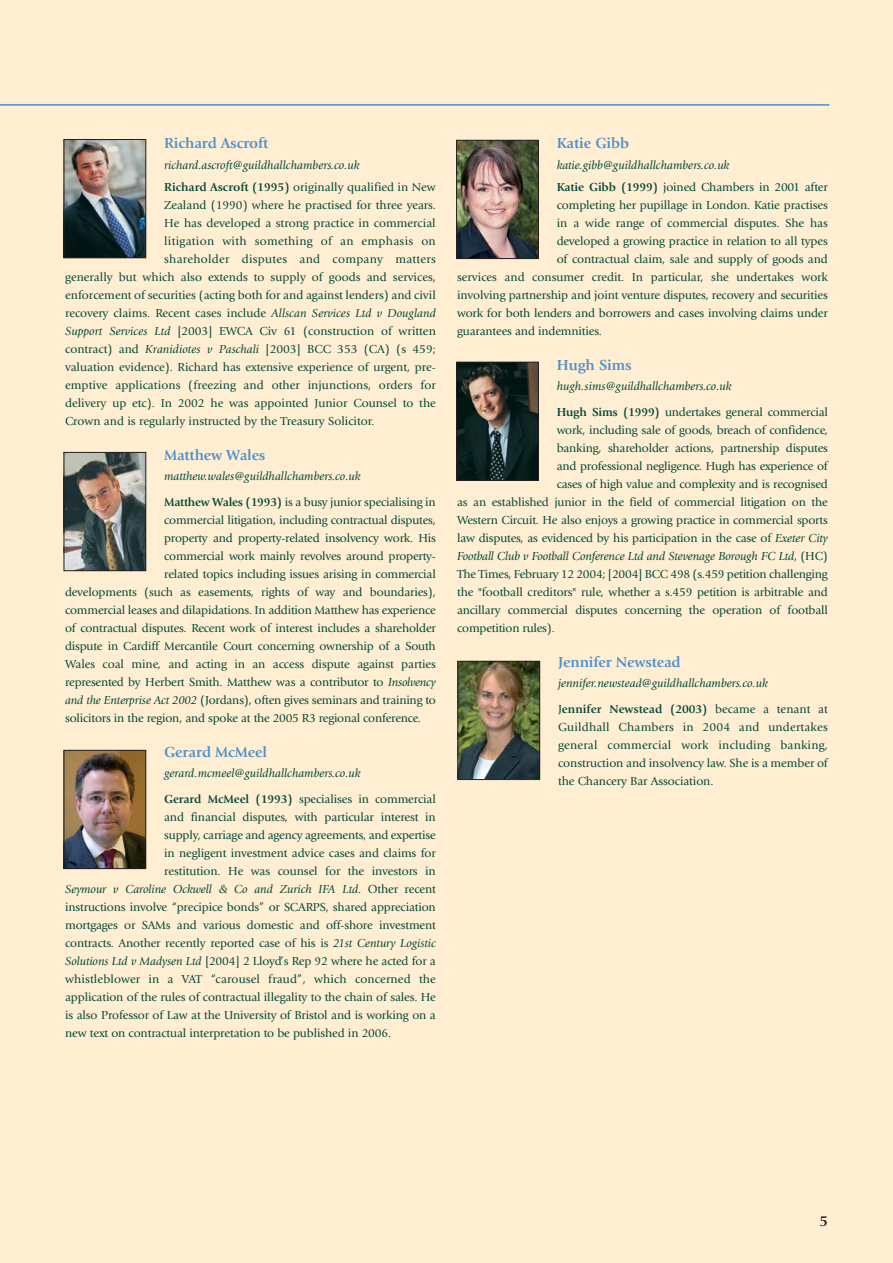
<style>
.page{position:relative;width:893px;height:1263px;background:#fff}
.page>*{position:absolute;margin:0;border:0;box-sizing:border-box;transform-origin:0 0}
.t1{font:700 15px "Giovanni";letter-spacing:-.005em;color:#4d90cd}
.t2{font:700 15px "Giovanni";color:#231f20}
.t3{font:12px/18px "Giovanni";letter-spacing:-.01em;color:#00483a;text-align:justify}
.t4{font:italic 12px/25.8px "Giovanni";letter-spacing:-.005em;color:#00483a}
.t5{font:12px "Giovanni";letter-spacing:.01em;color:#00483a}
.t6{font:12px "Giovanni";letter-spacing:.025em;color:#00483a}
.t7{font:12px "Giovanni";letter-spacing:.02em;color:#00483a}
.s1{font-weight:700;font-style:normal}
.s2{font-style:normal}
.s3{font-style:italic}
</style>
<div class="page">
<div style="left:0;top:0;width:892px;height:1263px;background:#ffeed1"></div>
<img style="left:66px;top:141px;width:78px;height:115px">
<div style="left:64px;top:139px;width:82px;height:119px;border:1px solid #231f20"></div>
<img style="left:66px;top:454px;width:78px;height:115px">
<div style="left:64px;top:452px;width:82px;height:119px;border:1px solid #231f20"></div>
<img style="left:66px;top:752px;width:78px;height:115px">
<div style="left:64px;top:750px;width:82px;height:119px;border:1px solid #231f20"></div>
<img style="left:458px;top:142px;width:78px;height:115px">
<div style="left:456px;top:140px;width:82px;height:119px;border:1px solid #231f20"></div>
<img style="left:458px;top:364px;width:78px;height:115px">
<div style="left:456px;top:362px;width:82px;height:119px;border:1px solid #231f20"></div>
<img style="left:459px;top:663px;width:79px;height:115px">
<div style="left:457px;top:661px;width:83px;height:119px;border:1px solid #231f20"></div>
<hr style="left:0;top:104px;width:829px;height:2px;background:#4d90cd">
<p class="t1" style="left:164px;top:138px;width:106px">Richard Ascroft</p>
<p class="t4" style="left:164px;top:154px;width:273px;line-height:22.5px">richard.ascroft@guildhallchambers.co.uk<br><span class="s1">Richard Ascroft (1995)</span> <span class="s2">originally qualified in New</span></p>
<p class="t3" style="left:164px;top:197px;width:273px">Zealand (1990) where he practised for three years.</p>
<p class="t3" style="left:164px;top:215px;width:273px">He has developed a strong practice in commercial</p>
<p class="t6" style="left:164px;top:236px;width:273px">litigation with something of an emphasis on</p>
<p class="t7" style="left:164px;top:254px;width:273px">shareholder disputes and company matters</p>
<p class="t3" style="left:65px;top:269px;width:372px">generally but which also extends to supply of goods and services,</p>
<p class="t3" style="left:65px;top:287px;width:372px">enforcement of securities (acting both for and against lenders) and civil</p>
<p class="t3" style="left:65px;top:305px;width:372px">recovery claims. Recent cases include <span class="s3">Allscan Services Ltd v Dougland</span></p>
<p class="t3" style="left:65px;top:323px;width:372px"><span class="s3">Support Services Ltd</span> [2003] EWCA Civ 61 (construction of written</p>
<p class="t3" style="left:65px;top:341px;width:372px">contract) and <span class="s3">Kranidiotes v Paschali</span> [2003] BCC 353 (CA) (s 459;</p>
<p class="t3" style="left:65px;top:359px;width:372px">valuation evidence). Richard has extensive experience of urgent, pre-</p>
<p class="t3" style="left:65px;top:377px;width:372px">emptive applications (freezing and other injunctions, orders for</p>
<p class="t3" style="left:65px;top:395px;width:372px">delivery up etc). In 2002 he was appointed Junior Counsel to the</p>
<p class="t3" style="left:65px;top:413px;width:311px">Crown and is regularly instructed by the Treasury Solicitor.</p>
<p class="t1" style="left:164px;top:449px;width:103px">Matthew Wales</p>
<p class="t4" style="left:164px;top:464px;width:273px">matthew.wales@guildhallchambers.co.uk<br><span class="s1">Matthew Wales (1993)</span> <span class="s2">is a busy junior specialising in</span></p>
<p class="t3" style="left:164px;top:512px;width:273px">commercial litigation, including contractual disputes,</p>
<p class="t3" style="left:164px;top:530px;width:273px">property and property-related insolvency work. His</p>
<p class="t3" style="left:164px;top:548px;width:273px">commercial work mainly revolves around property-</p>
<p class="t3" style="left:164px;top:566px;width:273px">related topics including issues arising in commercial</p>
<p class="t3" style="left:65px;top:584px;width:372px">developments (such as easements, rights of way and boundaries),</p>
<p class="t3" style="left:65px;top:602px;width:372px">commercial leases and dilapidations. In addition Matthew has experience</p>
<p class="t3" style="left:65px;top:620px;width:372px">of contractual disputes. Recent work of interest includes a shareholder</p>
<p class="t3" style="left:65px;top:638px;width:372px">dispute in Cardiff Mercantile Court concerning ownership of a South</p>
<p class="t3" style="left:65px;top:656px;width:372px">Wales coal mine, and acting in an access dispute against parties</p>
<p class="t3" style="left:65px;top:674px;width:372px">represented by Herbert Smith. Matthew was a contributor to <span class="s3">Insolvency</span></p>
<p class="t3" style="left:65px;top:692px;width:372px"><span class="s3">and the Enterprise Act 2002</span> (Jordans), often gives seminars and training to</p>
<p class="t3" style="left:65px;top:710px;width:357px">solicitors in the region, and spoke at the 2005 R3 regional conference.</p>
<p class="t1" style="left:164px;top:746px;width:104px">Gerard McMeel</p>
<p class="t4" style="left:164px;top:761px;width:273px">gerard.mcmeel@guildhallchambers.co.uk<br><span class="s1">Gerard McMeel (1993)</span> <span class="s2">specialises in commercial</span></p>
<p class="t3" style="left:164px;top:809px;width:273px">and financial disputes, with particular interest in</p>
<p class="t3" style="left:164px;top:827px;width:273px">supply, carriage and agency agreements, and expertise</p>
<p class="t3" style="left:164px;top:845px;width:273px">in negligent investment advice cases and claims for</p>
<p class="t3" style="left:164px;top:863px;width:273px">restitution. He was counsel for the investors in</p>
<p class="t4" style="left:65px;top:877px;width:372px">Seymour v Caroline Ockwell &amp; Co and Zurich IFA Ltd<span class="s2">. Other recent</span></p>
<p class="t3" style="left:65px;top:899px;width:372px">instructions involve “precipice bonds” or SCARPS, shared appreciation</p>
<p class="t3" style="left:65px;top:917px;width:372px">mortgages or SAMs and various domestic and off-shore investment</p>
<p class="t3" style="left:65px;top:935px;width:372px">contracts. Another recently reported case of his is <span class="s3">21st Century Logistic</span></p>
<p class="t3" style="left:65px;top:953px;width:372px"><span class="s3">Solutions Ltd v Madysen Ltd</span> [2004] 2 Lloyd’s Rep 92 where he acted for a</p>
<p class="t5" style="left:65px;top:974px;width:372px">whistleblower in a VAT “carousel fraud”, which concerned the</p>
<p class="t3" style="left:65px;top:989px;width:372px">application of the rules of contractual illegality to the chain of sales. He</p>
<p class="t3" style="left:65px;top:1007px;width:372px">is also Professor of Law at the University of Bristol and is working on a</p>
<p class="t3" style="left:65px;top:1025px;width:327px">new text on contractual interpretation to be published in 2006.</p>
<p class="t1" style="left:556px;top:138px;width:74px">Katie Gibb</p>
<p class="t4" style="left:556px;top:154px;width:272px;line-height:22.5px">katie.gibb@guildhallchambers.co.uk<br><span class="s1">Katie Gibb (1999)</span> <span class="s2">joined Chambers in 2001 after</span></p>
<p class="t3" style="left:556px;top:197px;width:272px">completing her pupillage in London. Katie practises</p>
<p class="t3" style="left:556px;top:215px;width:272px">in a wide range of commercial disputes. She has</p>
<p class="t3" style="left:556px;top:233px;width:272px">developed a growing practice in relation to all types</p>
<p class="t3" style="left:556px;top:251px;width:272px">of contractual claim, sale and supply of goods and</p>
<p class="t3" style="left:457px;top:269px;width:372px">services and consumer credit. In particular, she undertakes work</p>
<p class="t3" style="left:457px;top:287px;width:372px">involving partnership and joint venture disputes, recovery and securities</p>
<p class="t3" style="left:457px;top:305px;width:372px">work for both lenders and borrowers and cases involving claims under</p>
<p class="t3" style="left:457px;top:323px;width:146px">guarantees and indemnities.</p>
<p class="t1" style="left:556px;top:359px;width:76px">Hugh Sims</p>
<p class="t4" style="left:556px;top:374px;width:272px">hugh.sims@guildhallchambers.co.uk<br><span class="s1">Hugh Sims (1999)</span> <span class="s2">undertakes general commercial</span></p>
<p class="t3" style="left:556px;top:422px;width:272px">work, including sale of goods, breach of confidence,</p>
<p class="t3" style="left:556px;top:440px;width:273px">banking, shareholder actions, partnership disputes</p>
<p class="t3" style="left:556px;top:458px;width:272px">and professional negligence. Hugh has experience of</p>
<p class="t3" style="left:556px;top:476px;width:272px">cases of high value and complexity and is recognised</p>
<p class="t3" style="left:457px;top:494px;width:372px">as an established junior in the field of commercial litigation on the</p>
<p class="t3" style="left:457px;top:512px;width:372px">Western Circuit. He also enjoys a growing practice in commercial sports</p>
<p class="t3" style="left:457px;top:530px;width:372px">law disputes, as evidenced by his participation in the case of <span class="s3">Exeter City</span></p>
<p class="t4" style="left:457px;top:544px;width:372px">Football Club v Football Conference Ltd and Stevenage Borough FC Ltd<span class="s2">, (HC)</span></p>
<p class="t3" style="left:457px;top:566px;width:372px">The Times, February 12 2004; [2004] BCC 498 (s.459 petition challenging</p>
<p class="t3" style="left:457px;top:584px;width:372px">the "football creditors" rule, whether a s.459 petition is arbitrable and</p>
<p class="t3" style="left:457px;top:602px;width:372px">ancillary commercial disputes concerning the operation of football</p>
<p class="t3" style="left:457px;top:620px;width:99px">competition rules).</p>
<p class="t1" style="left:558px;top:656px;width:124px">Jennifer Newstead</p>
<p class="t4" style="left:558px;top:671px;width:271px">jennifer.newstead@guildhallchambers.co.uk<br><span class="s2">J</span><span class="s1">ennifer Newstead (2003)</span> <span class="s2">became a tenant at</span></p>
<p class="t3" style="left:558px;top:719px;width:271px">Guildhall Chambers in 2004 and undertakes general commercial work including banking, construction and insolvency law. She is a member of the Chancery Bar Association.</p>
<p class="t2" style="left:819px;top:1215px;width:10px">5</p>
</div>
